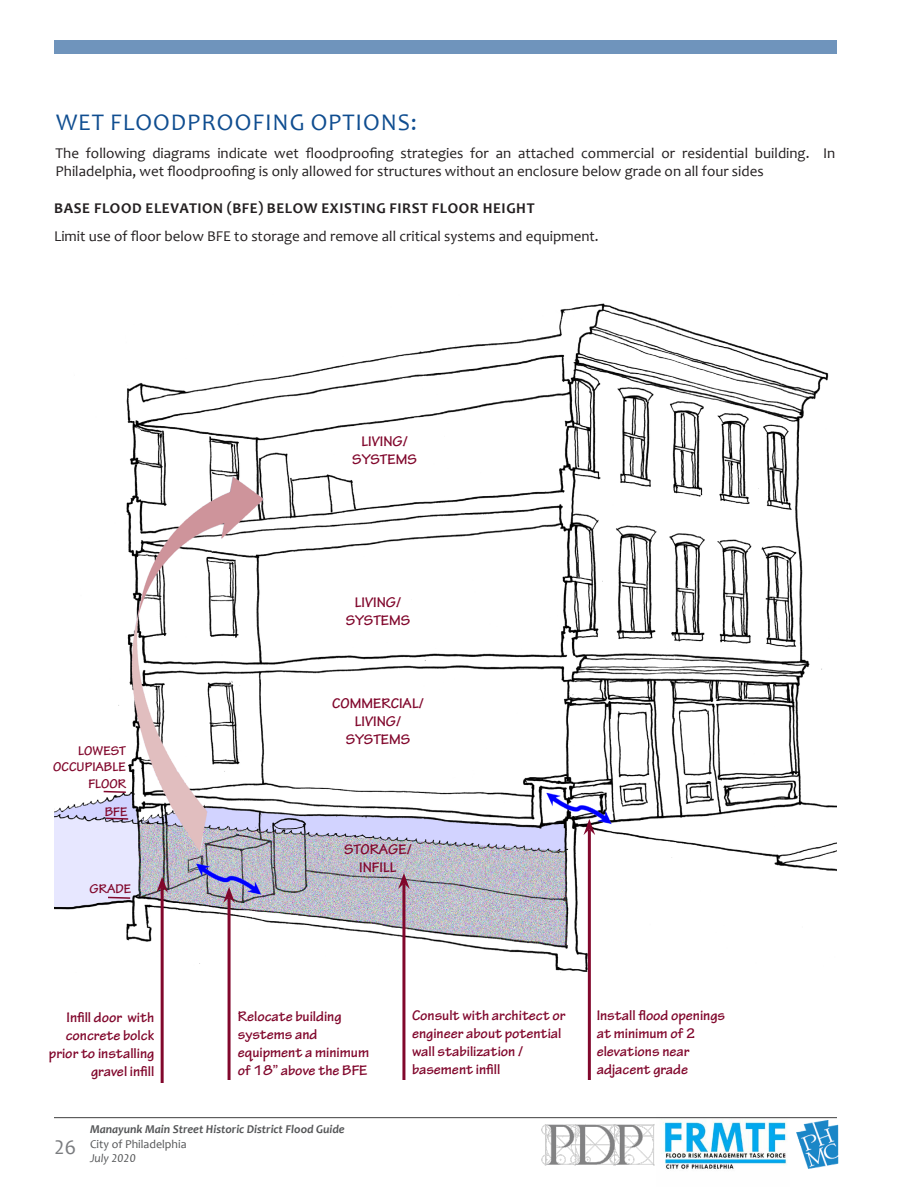
<style>
.page{position:relative;width:918px;height:1188px;background:#fff}
.page>*{position:absolute;margin:0;border:0;box-sizing:border-box;transform-origin:0 0}
.Level_1_Indent_Heade{font:24px "Candara";letter-spacing:.04em;color:#0f4d90}
.t1{font:21px "Candara";color:#7a7c7f}
.Body{font:700 15px/18px "Tekton Pro";color:#81072c;text-align:center}
.Body-2{font:15px/18px "Candara";color:#231f20}
.t2{font:700 15px "Candara";letter-spacing:.04em;color:#231f20}
.Body-3{font:700 13.5px "Tekton Pro";color:#81072c}
.t3{font:italic 700 12px "Candara";color:#545557}
.t4{font:12px "Candara";color:#545557}
.t5{font:italic 12px "Candara";color:#545557}
</style>
<div class="page">
<img style="left:656px;top:1118px;width:134px;height:51px">
<hr style="left:54px;top:1117px;width:783px;height:1px;background:#3e3e3f">
<div style="left:54px;top:40px;width:783px;height:14px;background:#6f94bc"></div>
<img style="left:541px;top:1118px;width:115px;height:48px">
<img style="left:792px;top:1118px;width:47px;height:51px">
<img style="left:54px;top:303px;width:783px;height:669px">
<hr style="left:228px;top:897px;width:3px;height:183px;background:#81072c">
<svg style="left:223px;top:887px;width:12px;height:16px"></svg>
<hr style="left:402px;top:883px;width:3px;height:197px;background:#81072c">
<svg style="left:398px;top:873px;width:12px;height:16px"></svg>
<hr style="left:588px;top:829px;width:3px;height:251px;background:#81072c">
<svg style="left:583px;top:819px;width:12px;height:16px"></svg>
<svg style="left:105px;top:817px;width:25px;height:4px"></svg>
<svg style="left:102px;top:790px;width:25px;height:4px"></svg>
<svg style="left:106px;top:896px;width:26px;height:4px"></svg>
<hr style="left:161px;top:887px;width:3px;height:196px;background:#81072c">
<svg style="left:156px;top:877px;width:12px;height:16px"></svg>
<p class="Level_1_Indent_Heade" style="left:56px;top:107px;width:362px">WET FLOODPROOFING OPTIONS:</p>
<p class="Body-2" style="left:56px;top:144px;width:781px">The following diagrams indicate wet floodproofing strategies for an attached commercial or residential building. In<br>Philadelphia, wet floodproofing is only allowed for structures without an enclosure below grade on all four sides</p>
<p class="t2" style="left:54px;top:199px;width:482px">BASE FLOOD ELEVATION (BFE) BELOW EXISTING FIRST FLOOR HEIGHT</p>
<p class="Body-2" style="left:54px;top:227px;width:546px">Limit use of floor below BFE to storage and remove all critical systems and equipment.</p>
<p class="Body" style="left:352px;top:433px;width:66px">LIVING/<br>SYSTEMS</p>
<p class="Body" style="left:346px;top:594px;width:66px">LIVING/<br>SYSTEMS</p>
<p class="Body-3" style="left:78px;top:743px;width:49px">LOWEST</p>
<p class="Body-3" style="left:53px;top:759px;width:74px">OCCUPIABLE</p>
<p class="Body-3" style="left:88px;top:775px;width:39px">FLOOR</p>
<p class="Body-3" style="left:105px;top:804px;width:24px">BFE</p>
<p class="Body-3" style="left:90px;top:881px;width:43px">GRADE</p>
<p class="Body" style="left:332px;top:694px;width:93px">COMMERCIAL/<br>LIVING/<br>SYSTEMS</p>
<p class="Body" style="left:344px;top:840px;width:69px">STORAGE/<br>INFILL</p>
<p class="Body" style="left:49px;top:1008px;width:107px;text-align:right">Infill door with concrete bolck prior to installing gravel infill</p>
<p class="Body" style="left:238px;top:1007px;width:133px;text-align:left">Relocate building systems and equipment a minimum of 18” above the BFE</p>
<h2 class="t1" style="left:54px;top:1134px;width:23px">26</h2>
<p class="t3" style="left:90px;top:1122px;width:256px">Manayunk Main Street Historic District Flood Guide</p>
<p class="t4" style="left:90px;top:1136px;width:98px">City of Philadelphia</p>
<p class="t5" style="left:90px;top:1151px;width:47px">July 2020</p>
<p class="Body" style="left:412px;top:1007px;width:155px;text-align:left">Consult with architect or engineer about potential wall stabilization / basement infill</p>
<p class="Body" style="left:597px;top:1007px;width:130px;text-align:left">Install flood openings at minimum of 2 elevations near adjacent grade</p>
</div>
